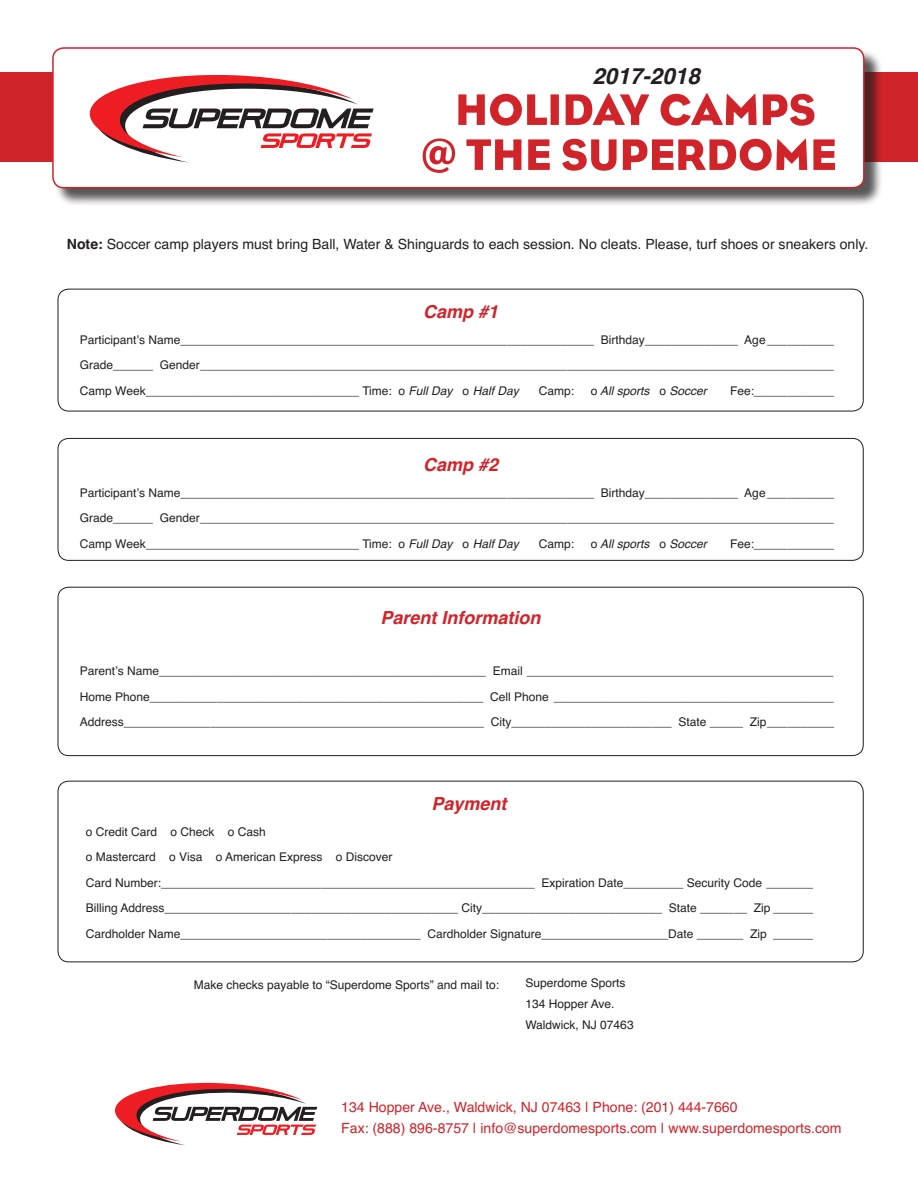
<style>
.page{position:relative;width:918px;height:1188px;background:#fff}
.page>*{position:absolute;margin:0;border:0;box-sizing:border-box;transform-origin:0 0}
.main_text{font:italic 700 22.5px "Helvetica";color:#231f20}
.text_line{font:italic 700 18px "Helvetica";color:#d1232a}
.main_text-2{font:14.1px/21px "Helvetica";color:#d1232a}
.main_text-3{font:14.1px "Helvetica";color:#231f20}
.text_line-2{font:12px/25.5px "Helvetica";color:#231f20}
.text_line-3{font:italic 12px "Helvetica";color:#231f20}
.s1{font-weight:700}
.s2{font-style:italic}
.s3{font-style:normal}
</style>
<div class="page">
<div style="left:58px;top:781px;width:806px;height:181px;border:1px solid #231f20;border-radius:11px"></div>
<div style="left:58px;top:289px;width:806px;height:122px;border:1px solid #231f20;border-radius:11px"></div>
<div style="left:58px;top:438px;width:806px;height:123px;border:1px solid #231f20;border-radius:11px"></div>
<div style="left:58px;top:587px;width:806px;height:169px;border:1px solid #231f20;border-radius:11px"></div>
<svg style="left:115px;top:1082px;width:202px;height:63px"></svg>
<div style="left:0;top:72px;width:918px;height:89px;background:#d1232a"></div>
<div style="left:54px;top:50px;width:829px;height:157px;background:#231f20;opacity:.75"></div>
<div style="left:53px;top:48px;width:811px;height:140px;background:#fff;border-radius:11px"></div>
<div style="left:52px;top:47px;width:813px;height:141px;border:2px solid #d1232a;border-radius:11px"></div>
<svg style="left:89px;top:74px;width:285px;height:89px"></svg>
<svg style="left:423px;top:138px;width:412px;height:35px"></svg>
<svg style="left:458px;top:93px;width:356px;height:33px"></svg>
<p class="main_text" style="left:592px;top:57px;width:109px">2017-2018</p>
<p class="main_text-3" style="left:67px;top:233px;width:803px"><span class="s1">Note:</span> Soccer camp players must bring Ball, Water &amp; Shinguards to each session. No cleats. Please, turf shoes or sneakers only.</p>
<p class="text_line" style="left:423px;top:297px;width:77px">Camp #1</p>
<p class="text_line-2" style="left:80px;top:327px;width:756px">Participant’s Name______________________________________________________________ Birthday______________ Age__________<br>Grade______ Gender_______________________________________________________________________________________________</p>
<p class="text_line-2" style="left:80px;top:378px;width:440px">Camp Week________________________________ Time: o <span class="s2">Full Day</span> o <span class="s2">Half Day</span></p>
<p class="text_line-2" style="left:539px;top:378px;width:37px">Camp:</p>
<p class="text_line-3" style="left:591px;top:381px;width:118px"><span class="s3">o</span> All sports <span class="s3">o</span> Soccer</p>
<p class="text_line-2" style="left:730px;top:378px;width:105px">Fee:____________</p>
<p class="text_line" style="left:423px;top:450px;width:77px">Camp #2</p>
<p class="text_line-2" style="left:80px;top:480px;width:756px">Participant’s Name______________________________________________________________ Birthday______________ Age__________<br>Grade______ Gender_______________________________________________________________________________________________</p>
<p class="text_line-2" style="left:80px;top:531px;width:440px">Camp Week________________________________ Time: o <span class="s2">Full Day</span> o <span class="s2">Half Day</span></p>
<p class="text_line-2" style="left:539px;top:531px;width:37px">Camp:</p>
<p class="text_line-3" style="left:591px;top:534px;width:118px"><span class="s3">o</span> All sports <span class="s3">o</span> Soccer</p>
<p class="text_line-2" style="left:730px;top:531px;width:105px">Fee:____________</p>
<p class="text_line" style="left:381px;top:603px;width:162px">Parent Information</p>
<p class="text_line-2" style="left:80px;top:659px;width:756px">Parent’s Name_________________________________________________ Email <span class="s2">______________________________________________</span></p>
<p class="text_line-2" style="left:80px;top:684px;width:756px">Home Phone__________________________________________________ Cell Phone __________________________________________<br>Address______________________________________________________ City________________________ State _____ Zip__________</p>
<p class="text_line" style="left:431px;top:789px;width:77px">Payment</p>
<p class="text_line-2" style="left:86px;top:819px;width:182px">o Credit Card o Check o Cash</p>
<p class="text_line-2" style="left:86px;top:845px;width:308px">o Mastercard o Visa o American Express o Discover</p>
<p class="text_line-2" style="left:86px;top:870px;width:729px">Card Number:________________________________________________________ Expiration Date_________ Security Code _______</p>
<p class="text_line-2" style="left:86px;top:896px;width:729px">Billing Address____________________________________________ City___________________________ State _______ Zip ______</p>
<p class="text_line-2" style="left:86px;top:921px;width:729px">Cardholder Name____________________________________ Cardholder Signature___________________Date _______ Zip ______</p>
<p class="text_line-2" style="left:194px;top:972px;width:307px">Make checks payable to “Superdome Sports” and mail to:</p>
<p class="text_line-2" style="left:525px;top:973px;width:110px;line-height:21px">Superdome Sports<br>134 Hopper Ave.<br>Waldwick, NJ 07463</p>
<p class="main_text-2" style="left:341px;top:1097px;width:502px">134 Hopper Ave., Waldwick, NJ 07463 | Phone: (201) 444-7660<br>Fax: (888) 896-8757 | info@superdomesports.com | www.superdomesports.com</p>
</div>
